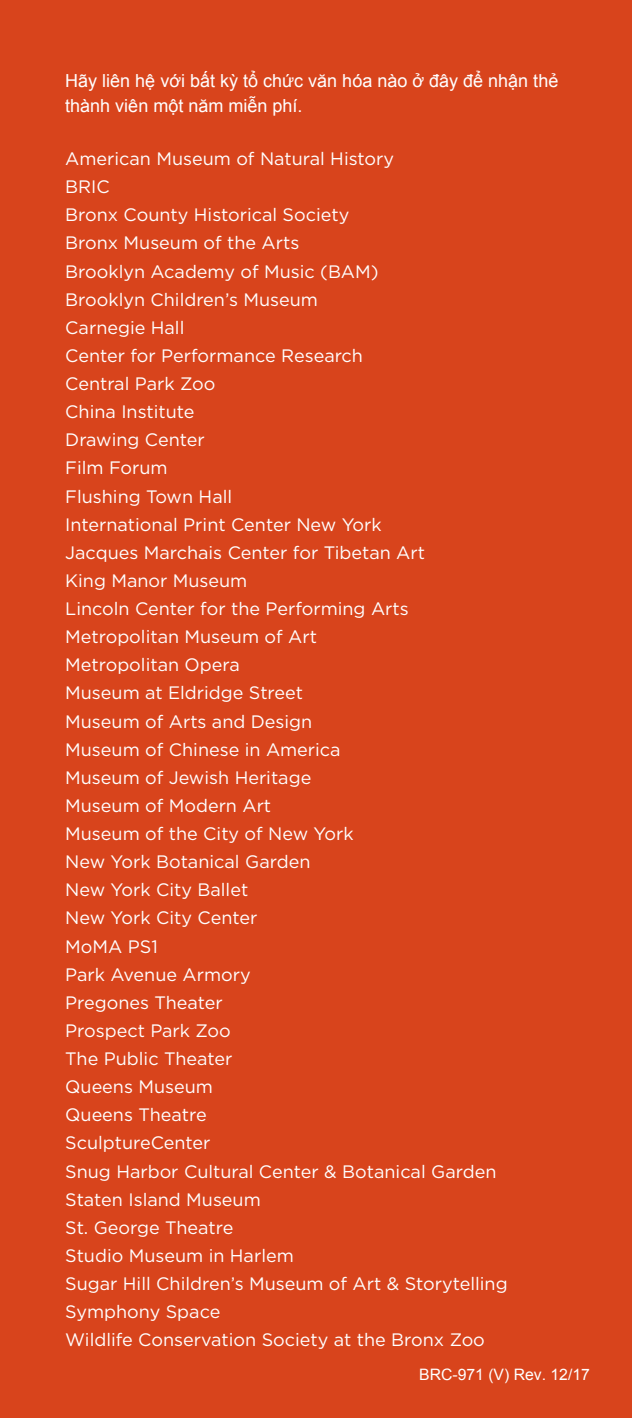
<style>
.page{position:relative;width:632px;height:1418px;background:#d8441c}
.page>*{position:absolute;margin:0;border:0;box-sizing:border-box;transform-origin:0 0}
.t1{font:18px/28.1px "Gotham";color:#fff}
.t2{font:18px/24.8px "Arial";color:#fff}
.t3{font:15.75px "Arial";color:#fff}
</style>
<div class="page">
<p class="t2" style="left:65px;top:69px;width:494px">Hãy liên hệ với bất kỳ tổ chức văn hóa nào ở đây để nhận thẻ thành viên một năm miễn phí.</p>
<p class="t1" style="left:65px;top:144px;width:444px">American Museum of Natural History<br>BRIC<br>Bronx County Historical Society<br>Bronx Museum of the Arts<br>Brooklyn Academy of Music (BAM)<br>Brooklyn Children’s Museum<br>Carnegie Hall<br>Center for Performance Research<br>Central Park Zoo<br>China Institute<br>Drawing Center<br>Film Forum<br>Flushing Town Hall<br>International Print Center New York<br>Jacques Marchais Center for Tibetan Art<br>King Manor Museum<br>Lincoln Center for the Performing Arts<br>Metropolitan Museum of Art<br>Metropolitan Opera<br>Museum at Eldridge Street<br>Museum of Arts and Design<br>Museum of Chinese in America<br>Museum of Jewish Heritage<br>Museum of Modern Art<br>Museum of the City of New York<br>New York Botanical Garden<br>New York City Ballet<br>New York City Center<br>MoMA PS1<br>Park Avenue Armory<br>Pregones Theater<br>Prospect Park Zoo<br>The Public Theater<br>Queens Museum<br>Queens Theatre<br>SculptureCenter<br>Snug Harbor Cultural Center &amp; Botanical Garden<br>Staten Island Museum<br>St. George Theatre<br>Studio Museum in Harlem<br>Sugar Hill Children’s Museum of Art &amp; Storytelling<br>Symphony Space<br>Wildlife Conservation Society at the Bronx Zoo</p>
<p class="t3" style="left:419px;top:1364px;width:172px">BRC-971 (V) Rev. 12/17</p>
</div>
